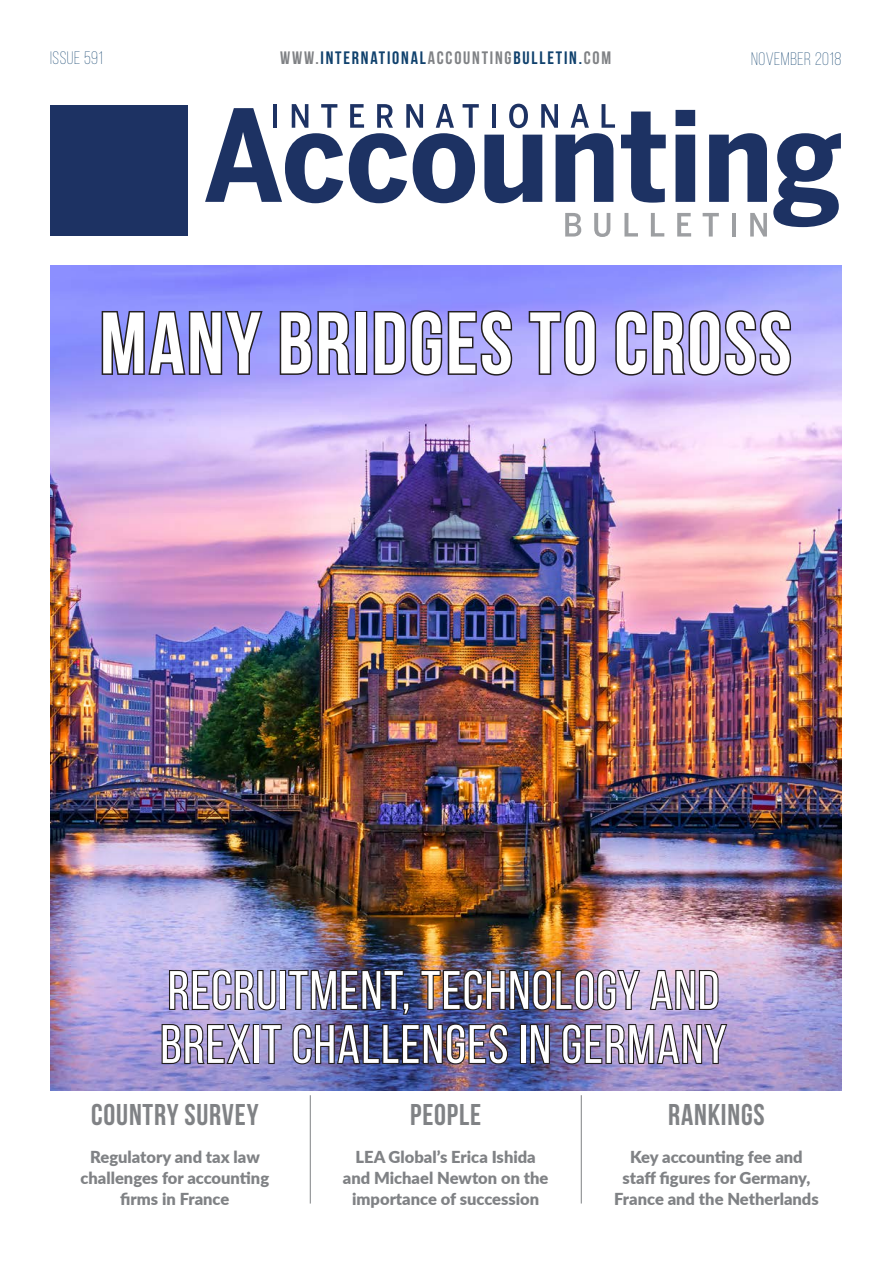
<style>
.page{position:relative;width:893px;height:1264px;background:#fff}
.page>*{position:absolute;margin:0;border:0;box-sizing:border-box;transform-origin:0 0}
.t1{font:700 87px "Bebas Neue";letter-spacing:.025em;color:#fff}
.t2{font:54px/54px "Bebas Neue";letter-spacing:.025em;color:#fff}
.t3{font:700 30px "Bebas Neue";letter-spacing:.025em;color:#808285}
.t4{font:700 18px "Bebas Neue";letter-spacing:.1em;color:#10416d}
.t5{font:300 18px "Bebas Neue";letter-spacing:.03em;color:#10416d}
.Body_indent{font:900 16.5px/21px "Lato";color:#808285;text-align:center}
.s1{color:#808285}
</style>
<div class="page">
<img style="left:50px;top:265px;width:791px;height:825px">
<hr style="left:310px;top:1095px;width:1px;height:108px;background:#808285">
<hr style="left:581px;top:1095px;width:1px;height:108px;background:#808285">
<img style="left:160px;top:956px;width:569px;height:110px">
<svg style="left:621px;top:111px;width:44px;height:92px"></svg>
<svg style="left:675px;top:110px;width:20px;height:92px"></svg>
<svg style="left:709px;top:133px;width:58px;height:69px"></svg>
<svg style="left:773px;top:133px;width:68px;height:94px"></svg>
<div style="left:50px;top:105px;width:138px;height:131px;background:#1d3263"></div>
<svg style="left:565px;top:213px;width:16px;height:23px"></svg>
<svg style="left:594px;top:213px;width:16px;height:24px"></svg>
<svg style="left:624px;top:213px;width:14px;height:23px"></svg>
<svg style="left:651px;top:213px;width:13px;height:23px"></svg>
<svg style="left:677px;top:213px;width:14px;height:23px"></svg>
<svg style="left:702px;top:213px;width:17px;height:23px"></svg>
<svg style="left:732px;top:213px;width:3px;height:23px"></svg>
<svg style="left:750px;top:213px;width:17px;height:23px"></svg>
<svg style="left:205px;top:104px;width:138px;height:99px"></svg>
<svg style="left:349px;top:104px;width:266px;height:99px"></svg>
<svg style="left:100px;top:290px;width:164px;height:87px"></svg>
<svg style="left:278px;top:309px;width:74px;height:68px"></svg>
<div style="left:355px;top:311px;width:12px;height:64px;border:3px solid #231f20"></div>
<svg style="left:372px;top:309px;width:141px;height:68px"></svg>
<svg style="left:527px;top:309px;width:70px;height:68px"></svg>
<svg style="left:614px;top:309px;width:178px;height:68px"></svg>
<p class="t5" style="left:50px;top:48px;width:54px">ISSUE 591</p>
<p class="t4" style="left:280px;top:48px;width:332px"><span class="s1">WWW.</span>INTERNATIONAL<span class="s1">ACCOUNTING</span>BULLETIN.<span class="s1">COM</span></p>
<p class="t5" style="left:751px;top:49px;width:92px">NOVEMBER 2018</p>
<p class="t1" style="left:100px;top:295px;width:693px">MANY BRIDGES TO CROSS</p>
<p class="t2" style="left:160px;top:962px;width:567px">RECRUITMENT, TECHNOLOGY AND<br>BREXIT CHALLENGES IN GERMANY</p>
<p class="t3" style="left:91px;top:1098px;width:169px">COUNTRY SURVEY</p>
<p class="t3" style="left:410px;top:1098px;width:73px">PEOPLE</p>
<p class="t3" style="left:668px;top:1098px;width:98px">RANKINGS</p>
<p class="Body_indent" style="left:80px;top:1145px;width:190px">Regulatory and tax law challenges for accounting firms in France</p>
<p class="Body_indent" style="left:343px;top:1145px;width:207px">LEA Global’s Erica Ishida and Michael Newton on the importance of succession</p>
<p class="Body_indent" style="left:614px;top:1145px;width:206px">Key accounting fee and staff figures for Germany,<br>France and the Netherlands</p>
</div>
